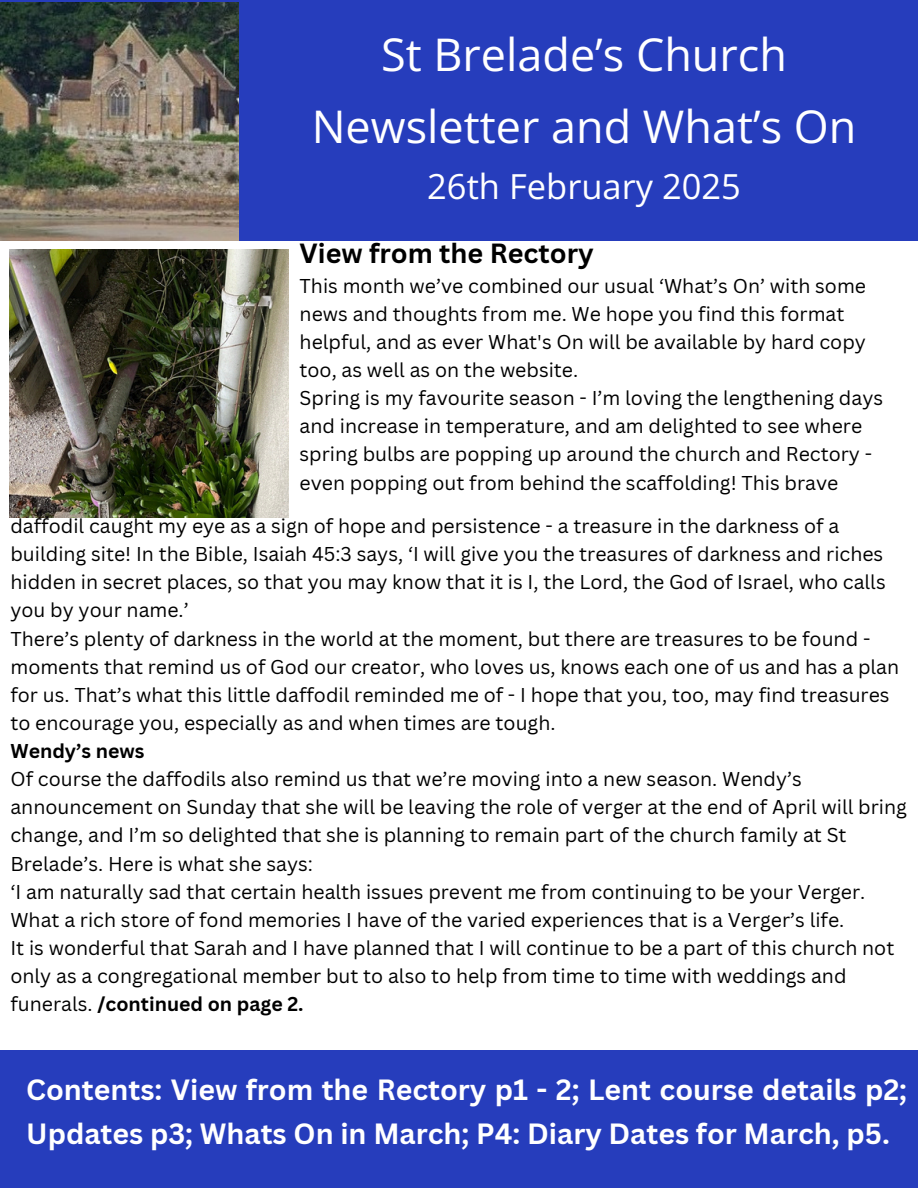
<style>
.page{position:relative;width:918px;height:1188px;background:#fff}
.page>*{position:absolute;margin:0;border:0;box-sizing:border-box;transform-origin:0 0}
.t1{font:45px/72px "Open Sans";color:#fff;text-align:center}
.t2{font:34.5px "Open Sans";color:#fff}
.t3{font:700 28.5px/43.8px "Canva Sans";color:#fff}
.t4{font:700 27px "Canva Sans";color:#000}
.t5{font:19.5px/28.2px "Canva Sans";color:#000}
.s1{font-weight:700}
</style>
<div class="page">
<div style="left:0;top:0;width:918px;height:240px;background:#263dbc"></div>
<img style="left:0;top:2px;width:238px;height:239px">
<img style="left:10px;top:250px;width:279px;height:268px">
<div style="left:0;top:1050px;width:918px;height:138px;background:#263dbc"></div>
<p class="t1" style="left:312px;top:18px;width:546px">St Brelade’s Church<br>Newsletter and What’s On</p>
<p class="t2" style="left:427px;top:163px;width:315px">26th February 2025</p>
<p class="t4" style="left:300px;top:235px;width:296px">View from the Rectory</p>
<p class="t5" style="left:300px;top:271px;width:585px">This month we’ve combined our usual ‘What’s On’ with some news and thoughts from me. We hope you find this format helpful, and as ever What's On will be available by hard copy too, as well as on the website.<br>Spring is my favourite season - I’m loving the lengthening days and increase in temperature, and am delighted to see where spring bulbs are popping up around the church and Rectory - even popping out from behind the scaffolding! This brave</p>
<h1 class="t5" style="left:10px;top:511px;width:898px">daffodil caught my eye as a sign of hope and persistence - a treasure in the darkness of a building site! In the Bible, Isaiah 45:3 says, ‘I will give you the treasures of darkness and riches hidden in secret places, so that you may know that it is I, the Lord, the God of Israel, who calls you by your name.’<br>There’s plenty of darkness in the world at the moment, but there are treasures to be found - moments that remind us of God our creator, who loves us, knows each one of us and has a plan for us. That’s what this little daffodil reminded me of - I hope that you, too, may find treasures to encourage you, especially as and when times are tough.<br><span class="s1">Wendy’s news<br></span>Of course the daffodils also remind us that we’re moving into a new season. Wendy’s announcement on Sunday that she will be leaving the role of verger at the end of April will bring change, and I’m so delighted that she is planning to remain part of the church family at St Brelade’s. Here is what she says:<br>‘I am naturally sad that certain health issues prevent me from continuing to be your Verger.<br>What a rich store of fond memories I have of the varied experiences that is a Verger’s life.<br>It is wonderful that Sarah and I have planned that I will continue to be a part of this church not only as a congregational member but to also to help from time to time with weddings and funerals. <span class="s1">/continued on page 2.</span></h1>
<p class="t3" style="left:26px;top:1067px;width:883px">Contents: View from the Rectory p1 - 2; Lent course details p2;<br>Updates p3; Whats On in March; P4: Diary Dates for March, p5.</p>
</div>
